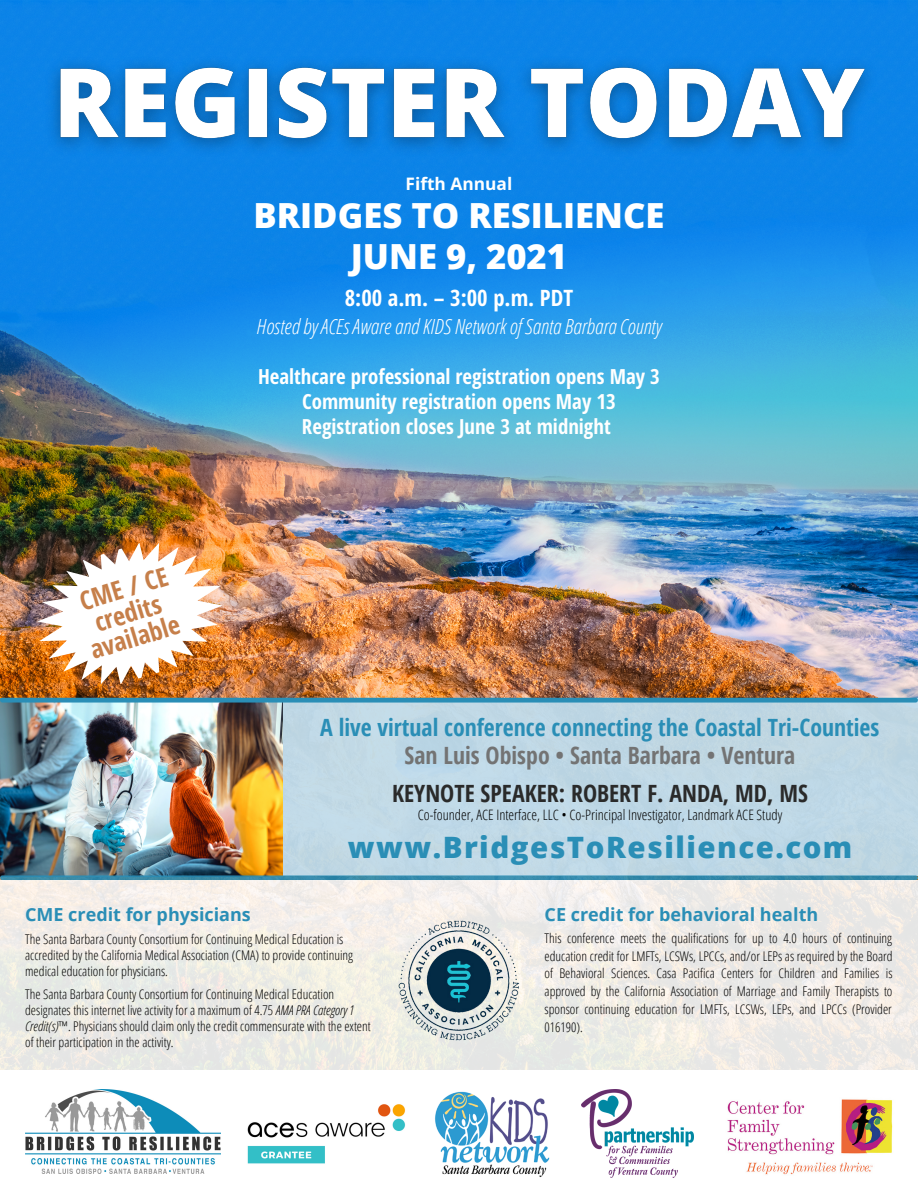
<style>
.page{position:relative;width:918px;height:1188px;background:#fff}
.page>*{position:absolute;margin:0;border:0;box-sizing:border-box;transform-origin:0 0}
.t1{font:800 34.65px "Open Sans";color:#fff}
.t2{font:800 29.4px "Open Sans";letter-spacing:.05em;color:#2a8eb6}
.t3{font:700 26.25px "Open Sans Hebrew Condensed";color:#c67f4a}
.t4{font:700 23.85px "Open Sans Condensed";color:#2a8eb6}
.t5{font:700 23.85px "Open Sans Condensed";color:#737373}
.t6{font:700 23.85px "Open Sans Condensed";color:#2a2a2a}
.t7{font:700 22.65px "Open Sans Hebrew Condensed";color:#fff}
.t8{font:700 20.85px "Open Sans Hebrew Condensed";color:#fff}
.t9{font:italic 300 20.85px "Open Sans Condensed";color:#fff}
.t10{font:700 18px "Open Sans";color:#2a8eb6}
.t11{font:700 17.4px "Open Sans Hebrew";color:#fff}
.t12{font:300 14.4px "Open Sans Condensed";color:#000}
.t13{font:300 13.35px/17.9px "Open Sans Condensed";color:#000}
.s1{font-style:italic}
</style>
<div class="page">
<img style="left:0;top:0;width:918px;height:880px">
<div style="left:0;top:699px;width:918px;height:177px;background:#c0d8e5"></div>
<img style="left:0;top:699px;width:282px;height:177px">
<svg style="left:2px;top:876px;width:914px;height:4px;background:#358aa9"></svg>
<hr style="left:2px;top:698px;width:914px;height:4px;background:#2a8eb6">
<img style="left:727px;top:1099px;width:166px;height:76px">
<img style="left:582px;top:1090px;width:111px;height:87px">
<img style="left:25px;top:1090px;width:196px;height:84px">
<img style="left:247px;top:1104px;width:159px;height:60px">
<svg style="left:0;top:880px;width:918px;height:190px;background:#efece7"></svg>
<img style="left:389px;top:910px;width:141px;height:141px">
<img style="left:435px;top:1091px;width:115px;height:86px">
<img style="left:20px;top:524px;width:220px;height:179px">
<img style="left:30px;top:15px;width:858px;height:177px">
<p class="t3" style="left:75px;top:584px;width:92px;rotate:-17deg">CME / CE</p>
<p class="t3" style="left:90px;top:605px;width:70px;rotate:-17deg">credits</p>
<p class="t3" style="left:86px;top:633px;width:94px;rotate:-17deg">available</p>
<p class="t11" style="left:406px;top:171px;width:108px">Fifth Annual</p>
<p class="t1" style="left:253px;top:191px;width:413px">BRIDGES TO RESILIENCE</p>
<p class="t1" style="left:351px;top:232px;width:218px">JUNE 9, 2021</p>
<p class="t7" style="left:345px;top:282px;width:230px">8:00 a.m. – 3:00 p.m. PDT</p>
<p class="t9" style="left:257px;top:312px;width:406px">Hosted by ACEs Aware and KIDS Network ofSanta Barbara County</p>
<p class="t8" style="left:258px;top:362px;width:403px">Healthcare professional registration opens May 3</p>
<p class="t8" style="left:302px;top:387px;width:315px">Community registration opens May 13</p>
<p class="t8" style="left:302px;top:411px;width:310px">Registration closes June 3 at midnight</p>
<p class="t4" style="left:320px;top:710px;width:561px">A live virtual conference connecting the Coastal Tri-Counties</p>
<p class="t5" style="left:405px;top:738px;width:392px">San Luis Obispo • Santa Barbara • Ventura</p>
<p class="t6" style="left:392px;top:776px;width:418px">KEYNOTE SPEAKER: ROBERT F. ANDA, MD, MS</p>
<p class="t2" style="left:348px;top:827px;width:506px">www.BridgesToResilience.com</p>
<p class="t12" style="left:418px;top:804px;width:366px">Co-founder, ACE Interface, LLC • Co-Principal Investigator, Landmark ACE Study</p>
<p class="t10" style="left:25px;top:902px;width:227px">CME credit for physicians</p>
<p class="t13" style="left:25px;top:931px;width:329px;line-height:16px">The Santa Barbara County Consortium for Continuing Medical Education is accredited by the California Medical Association (CMA) to provide continuing medical education for physicians.</p>
<p class="t13" style="left:25px;top:986px;width:347px;line-height:16px">The Santa Barbara County Consortium for Continuing Medical Education designates this internet live activity for a maximum of 4.75 <span class="s1">AMA PRA Category 1<br>Credit(s)</span>™. Physicians should claim only the credit commensurate with the extent of their participation in the activity.</p>
<p class="t10" style="left:545px;top:902px;width:275px">CE credit for behavioral health</p>
<p class="t13" style="left:545px;top:929px;width:349px;text-align:justify">This conference meets the qualifications for up to 4.0 hours of continuing education credit for LMFTs, LCSWs, LPCCs, and/or LEPs as required by the Board of Behavioral Sciences. Casa Pacifica Centers for Children and Families is approved by the California Association of Marriage and Family Therapists to sponsor continuing education for LMFTs, LCSWs, LEPs, and LPCCs (Provider 016190).</p>
</div>
